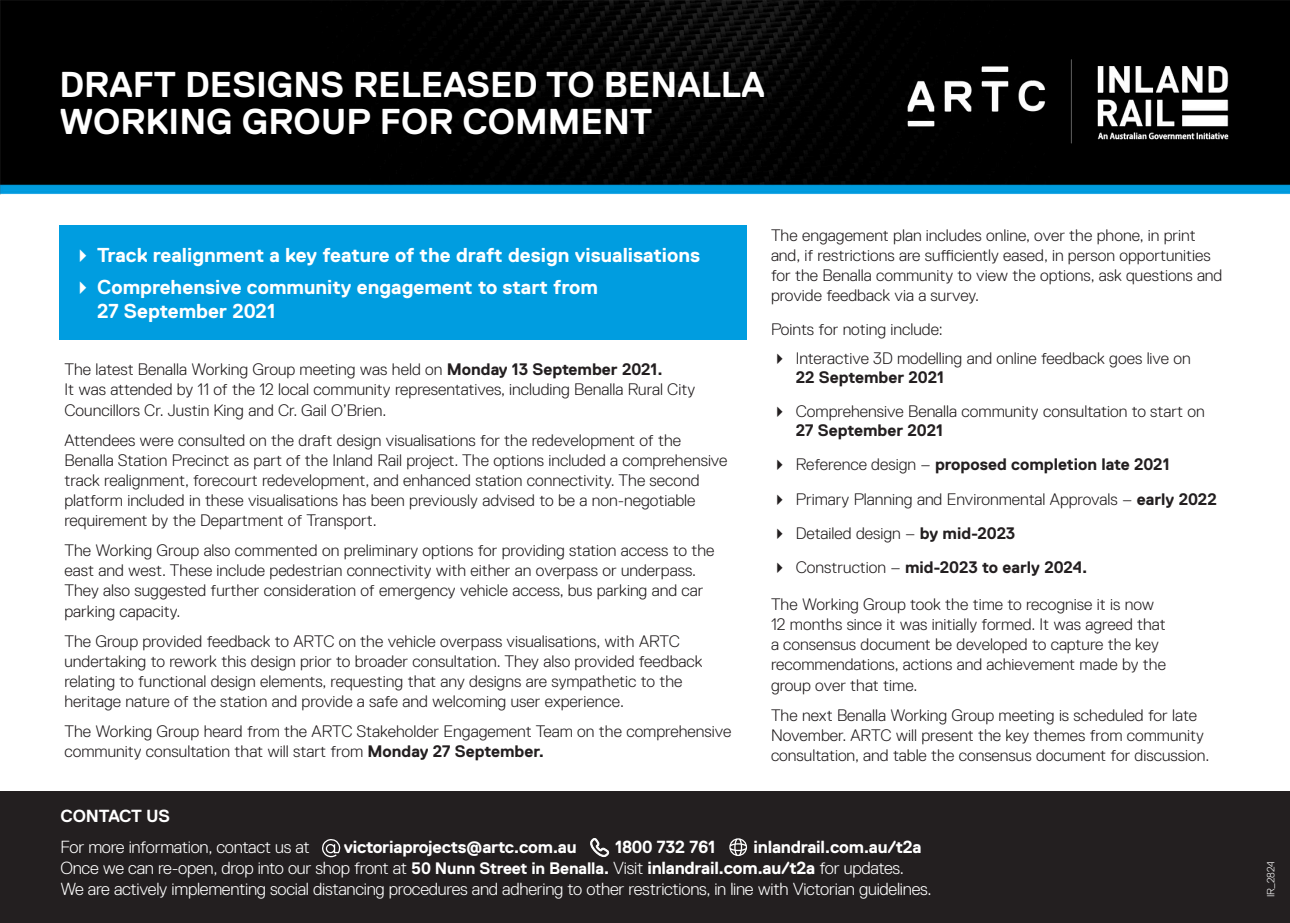
<style>
.page{position:relative;width:1290px;height:923px;background:#fff}
.page>*{position:absolute;margin:0;border:0;box-sizing:border-box;transform-origin:0 0}
.t1{font:700 35.88px/36.8px "Replica";color:#fff}
.t2{font:700 20.12px/24.5px "Replica";color:#fff}
.bullet{font:300 17.5px/21px "Replica";letter-spacing:-.015em;color:#fff}
.bullet-2{font:700 17.5px "Replica";letter-spacing:-.015em;color:#fff}
.Body{font:300 16.62px/20.1px "Replica";color:#231f20}
.t3{font:700 16.62px "Replica";color:#231f20}
.Body-2{font:300 10.5px "Replica";letter-spacing:-.025em;color:#fff}
.s1{font-weight:700}
.s2{font-weight:300}
.s3{font-weight:700;font-size:16.62px}
</style>
<div class="page">
<div style="left:60px;top:225px;width:687px;height:115px;background:#009de0"></div>
<img style="left:0;top:0;width:1290px;height:195px">
<div style="left:0;top:791px;width:1290px;height:132px;background:#231f20"></div>
<svg style="left:590px;top:838px;width:19px;height:19px"></svg>
<svg style="left:322px;top:839px;width:19px;height:18px"></svg>
<svg style="left:729px;top:838px;width:18px;height:18px"></svg>
<p class="t1" style="left:60px;top:66px;width:707px">DRAFT DESIGNS RELEASED TO BENALLA<br>WORKING GROUP FOR COMMENT</p>
<p class="t2" style="left:97px;top:242px;width:604px">Track realignment a key feature of the draft design visualisations</p>
<p class="t2" style="left:97px;top:274px;width:502px">Comprehensive community engagement to start from<br>27 September 2021</p>
<p class="Body" style="left:64px;top:359px;width:632px">The latest Benalla Working Group meeting was held on <span class="s1">Monday 13 September 2021.<br></span>It was attended by 11 of the 12 local community representatives, including Benalla Rural City<br>Councillors Cr. Justin King and Cr. Gail O’Brien.</p>
<p class="Body" style="left:64px;top:430px;width:665px">Attendees were consulted on the draft design visualisations for the redevelopment of the Benalla Station Precinct as part of the Inland Rail project. The options included a comprehensive track realignment, forecourt redevelopment, and enhanced station connectivity. The second platform included in these visualisations has been previously advised to be a non-negotiable requirement by the Department of Transport.</p>
<p class="Body" style="left:64px;top:540px;width:651px">The Working Group also commented on preliminary options for providing station access to the east and west. These include pedestrian connectivity with either an overpass or underpass.<br>They also suggested further consideration of emergency vehicle access, bus parking and car parking capacity.</p>
<p class="Body" style="left:64px;top:631px;width:640px">The Group provided feedback to ARTC on the vehicle overpass visualisations, with ARTC undertaking to rework this design prior to broader consultation. They also provided feedback relating to functional design elements, requesting that any designs are sympathetic to the heritage nature of the station and provide a safe and welcoming user experience.</p>
<p class="Body" style="left:64px;top:721px;width:668px">The Working Group heard from the ARTC Stakeholder Engagement Team on the comprehensive community consultation that will start from <span class="s1">Monday 27 September.</span></p>
<p class="Body" style="left:771px;top:225px;width:453px">The engagement plan includes online, over the phone, in print and, if restrictions are sufficiently eased, in person opportunities for the Benalla community to view the options, ask questions and provide feedback via a survey.</p>
<p class="Body" style="left:771px;top:319px;width:173px">Points for noting include:</p>
<p class="Body" style="left:796px;top:348px;width:397px;line-height:19.2px">Interactive 3D modelling and online feedback goes live on<br><span class="s1">22 September 2021</span></p>
<p class="Body" style="left:796px;top:402px;width:410px;line-height:19.2px">Comprehensive Benalla community consultation to start on<br><span class="s1">27 September 2021</span></p>
<p class="t3" style="left:796px;top:455px;width:375px"><span class="s2">Reference design –</span> proposed completion late 2021</p>
<p class="Body" style="left:796px;top:489px;width:422px">Primary Planning and Environmental Approvals – <span class="s1">early 2022</span></p>
<p class="Body" style="left:796px;top:523px;width:221px">Detailed design – <span class="s1">by mid-2023</span></p>
<p class="t3" style="left:796px;top:558px;width:293px"><span class="s2">Construction –</span> mid-2023 to early 2024.</p>
<p class="Body" style="left:771px;top:594px;width:397px">The Working Group took the time to recognise it is now 12 months since it was initially formed. It was agreed that a consensus document be developed to capture the key recommendations, actions and achievement made by the group over that time.</p>
<p class="Body" style="left:771px;top:705px;width:440px">The next Benalla Working Group meeting is scheduled for late<br>November. ARTC will present the key themes from community consultation, and table the consensus document for discussion.</p>
<p class="bullet-2" style="left:60px;top:806px;width:111px">CONTACT US</p>
<p class="bullet" style="left:60px;top:836px;width:251px">For more information, contact us at</p>
<p class="bullet-2" style="left:344px;top:837px;width:235px">victoriaprojects@artc.com.au</p>
<p class="bullet-2" style="left:615px;top:837px;width:102px">1800 732 761</p>
<p class="bullet" style="left:60px;top:836px;width:873px;text-indent:693px"><span class="s1">inlandrail.com.au/t2a<br></span>Once we can re-open, drop into our shop front at <span class="s3">50 Nunn Street in Benalla</span><span class="s1">.</span> Visit <span class="s1">inlandrail.com.au/t2a</span> for updates.<br>We are actively implementing social distancing procedures and adhering to other restrictions, in line with Victorian guidelines.</p>
<p class="Body-2" style="left:1265px;top:897px;width:38px;rotate:-90deg">IR_2824</p>
</div>
